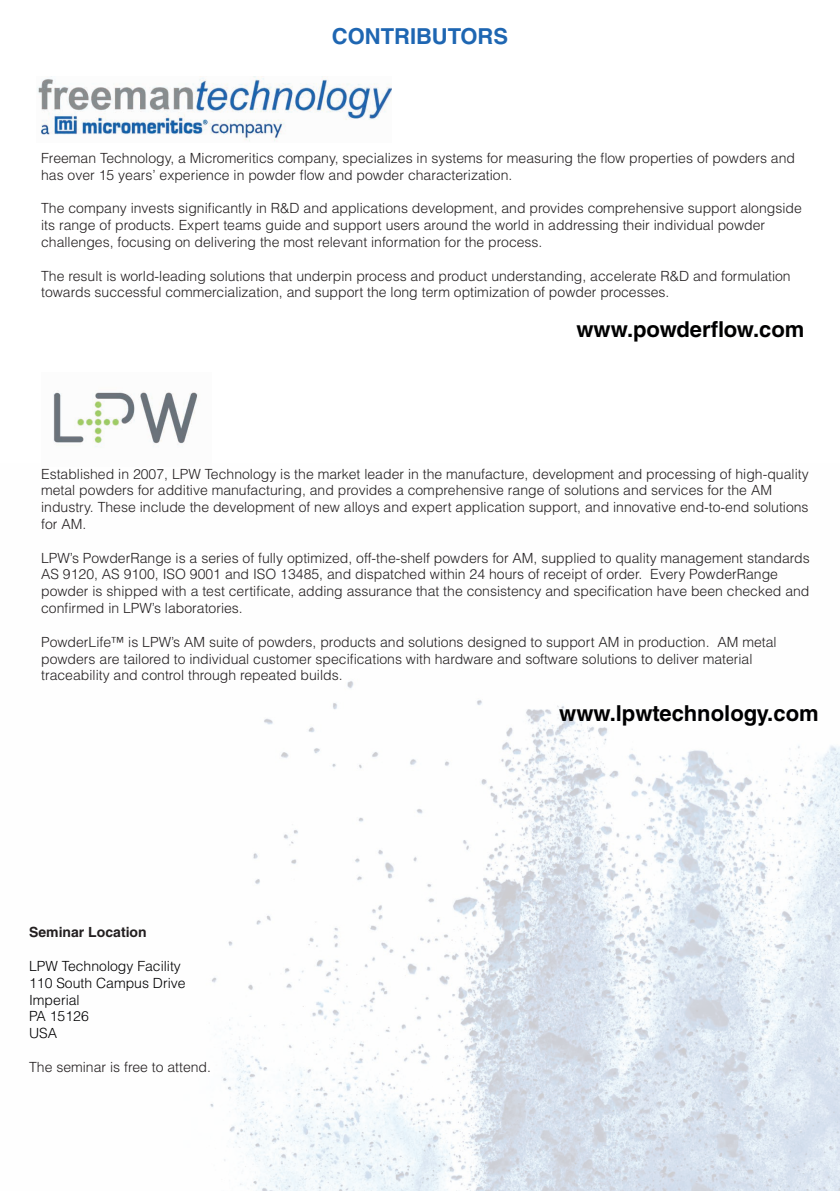
<style>
.page{position:relative;width:840px;height:1191px;background:#fff}
.page>*{position:absolute;margin:0;border:0;box-sizing:border-box;transform-origin:0 0}
.t1{font:700 22px "Helvetica LT Std";color:#000001}
.t2{font:700 22px "Helvetica LT Std";color:#1e66b2}
.t3{font:300 14px/16.8px "Helvetica LT Std";color:#231f20}
.t4{font:300 14px/16.8px "Helvetica LT Std";color:#000001}
.t5{font:700 14px "Helvetica LT Std";color:#231f20}
</style>
<div class="page">
<img style="left:210px;top:681px;width:629px;height:510px">
<img style="left:37px;top:77px;width:354px;height:64px">
<img style="left:53px;top:392px;width:145px;height:55px">
<h1 class="t2" style="left:331px;top:23px;width:178px">CONTRIBUTORS</h1>
<p class="t3" style="left:41px;top:149px;width:755px">Freeman Technology, a Micromeritics company, specializes in systems for measuring the flow properties of powders and has over 15 years’ experience in powder flow and powder characterization.</p>
<p class="t3" style="left:41px;top:200px;width:761px">The company invests significantly in R&amp;D and applications development, and provides comprehensive support alongside its range of products. Expert teams guide and support users around the world in addressing their individual powder challenges, focusing on delivering the most relevant information for the process.</p>
<p class="t3" style="left:41px;top:267px;width:750px">The result is world-leading solutions that underpin process and product understanding, accelerate R&amp;D and formulation towards successful commercialization, and support the long term optimization of powder processes.</p>
<h1 class="t1" style="left:576px;top:316px;width:229px">www.powderflow.com</h1>
<p class="t3" style="left:41px;top:465px;width:768px">Established in 2007, LPW Technology is the market leader in the manufacture, development and processing of high-quality metal powders for additive manufacturing, and provides a comprehensive range of solutions and services for the AM industry. These include the development of new alloys and expert application support, and innovative end-to-end solutions for AM.</p>
<p class="t3" style="left:41px;top:549px;width:769px">LPW’s PowderRange is a series of fully optimized, off-the-shelf powders for AM, supplied to quality management standards AS 9120, AS 9100, ISO 9001 and ISO 13485, and dispatched within 24 hours of receipt of order. Every PowderRange powder is shipped with a test certificate, adding assurance that the consistency and specification have been checked and confirmed in LPW’s laboratories.</p>
<p class="t3" style="left:41px;top:633px;width:736px">PowderLife™ is LPW’s AM suite of powders, products and solutions designed to support AM in production. AM metal powders are tailored to individual customer specifications with hardware and software solutions to deliver material traceability and control through repeated builds.</p>
<h1 class="t1" style="left:559px;top:700px;width:261px">www.lpwtechnology.com</h1>
<p class="t5" style="left:29px;top:924px;width:119px">Seminar Location</p>
<p class="t4" style="left:29px;top:957px;width:158px">LPW Technology Facility<br>110 South Campus Drive<br>Imperial<br>PA 15126<br>USA</p>
<p class="t3" style="left:29px;top:1058px;width:183px">The seminar is free to attend.</p>
</div>
